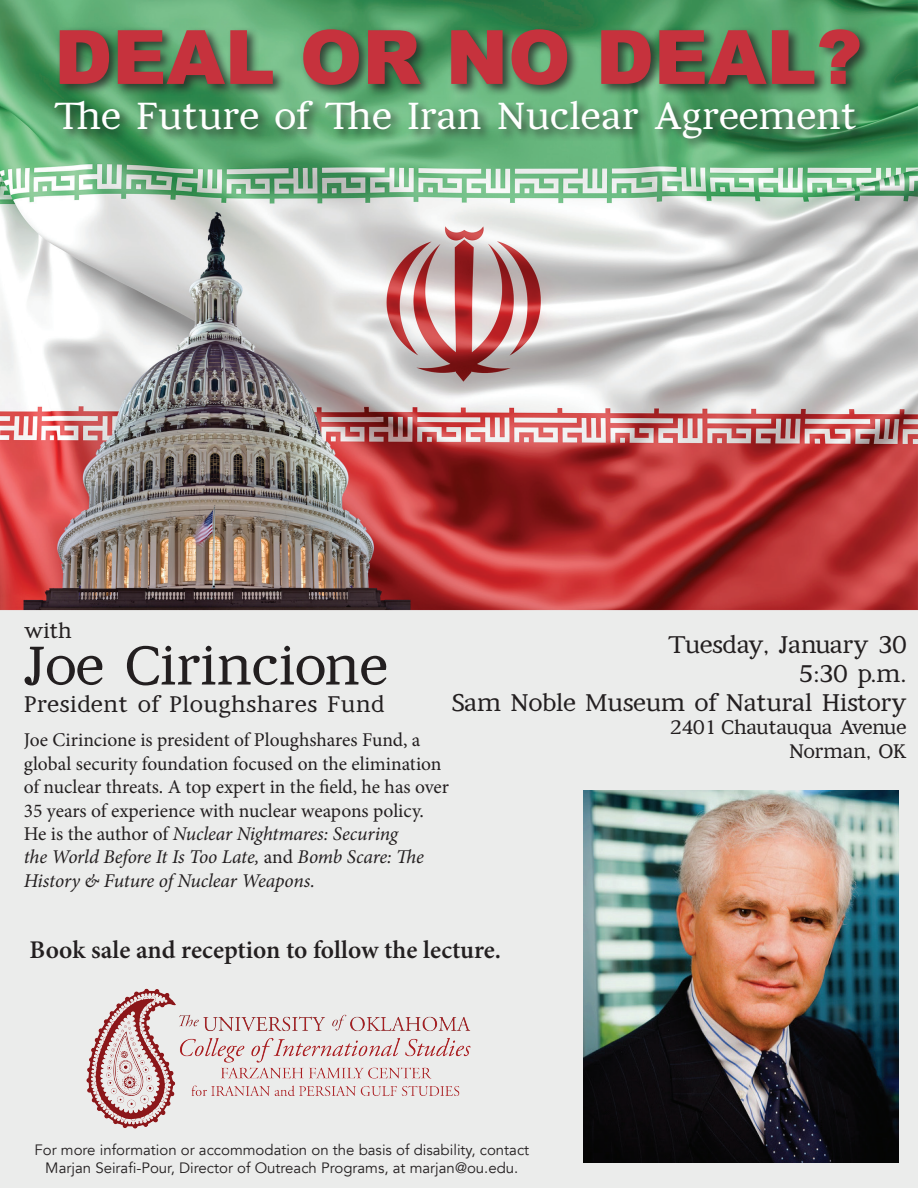
<style>
.page{position:relative;width:918px;height:1188px;background:#fff}
.page>*{position:absolute;margin:0;border:0;box-sizing:border-box;transform-origin:0 0}
.t1{font:900 75px "Arial";color:#c6323d}
.t2{font:54px "Kompani";color:#231f20}
.t3{font:37.5px "Kompani";letter-spacing:.01em;color:#fff}
.t4{font:600 25.5px "Minion Pro";color:#231f20}
.t5{font:24px/28.8px "Kompani";color:#231f20;text-align:right}
.t6{font:22.5px "Kompani";letter-spacing:.03em;color:#231f20}
.t7{font:21px "Kompani";color:#231f20}
.t8{font:19.5px/23.4px "Minion Pro";color:#231f20}
.t9{font:19.5px/23.4px "Kompani";color:#231f20;text-align:right}
.t10{font:15px/18px "Avenir";color:#231f20;text-align:center}
.s1{font-style:italic}
</style>
<div class="page">
<img style="left:0;top:0;width:918px;height:1188px">
<div style="left:51px;top:26px;width:821px;height:125px;background:#231f20;opacity:.75"></div>
<img style="left:583px;top:791px;width:316px;height:371px">
<img style="left:80px;top:986px;width:404px;height:145px">
<h1 class="t1" style="left:54px;top:3px;width:810px">DEAL OR NO DEAL?</h1>
<h3 class="t3" style="left:54px;top:95px;width:804px">The Future of The Iran Nuclear Agreement</h3>
<p class="t7" style="left:24px;top:619px;width:49px">with</p>
<h2 class="t2" style="left:24px;top:635px;width:365px">Joe Cirincione</h2>
<p class="t6" style="left:24px;top:691px;width:362px">President of Ploughshares Fund</p>
<p class="t5" style="left:452px;top:631px;width:456px">Tuesday, January 30<br>5:30 p.m.<br>Sam Noble Museum of Natural History</p>
<p class="t9" style="left:670px;top:716px;width:238px">2401 Chautauqua Avenue<br>Norman, OK</p>
<p class="t8" style="left:24px;top:729px;width:427px">Joe Cirincione is president of Ploughshares Fund, a global security foundation focused on the elimination of nuclear threats. A top expert in the field, he has over 35 years of experience with nuclear weapons policy.<br>He is the author of <span class="s1">Nuclear Nightmares: Securing<br>the World Before It Is Too Late,</span> and <span class="s1">Bomb Scare: The History &amp; Future of Nuclear Weapons.</span></p>
<h3 class="t4" style="left:30px;top:932px;width:473px">Book sale and reception to follow the lecture.</h3>
<p class="t10" style="left:35px;top:1142px;width:496px">For more information or accommodation on the basis of disability, contact<br>Marjan Seirafi-Pour, Director of Outreach Programs, at marjan@ou.edu.</p>
</div>
